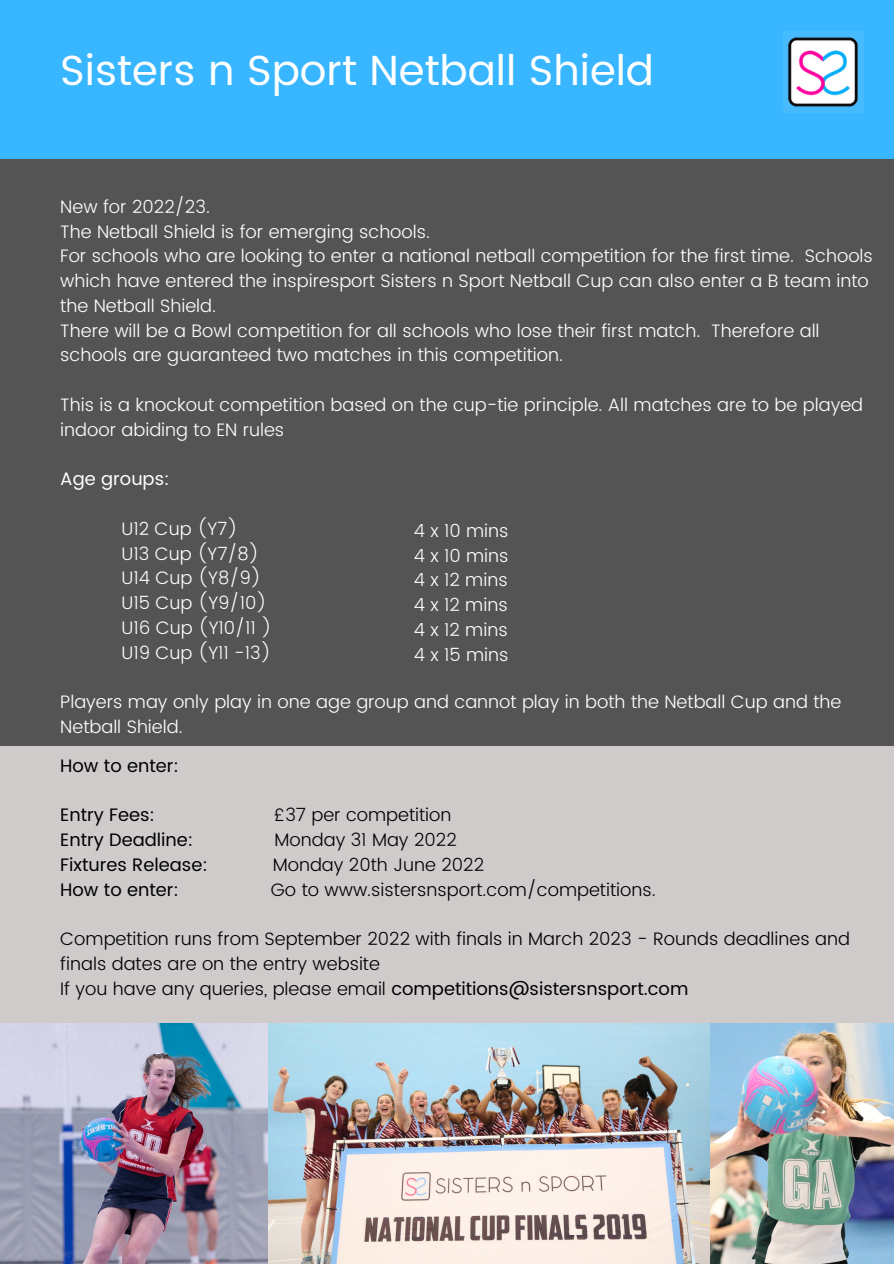
<style>
.page{position:relative;width:894px;height:1264px;background:#fff}
.page>*{position:absolute;margin:0;border:0;box-sizing:border-box;transform-origin:0 0}
.t1{font:42px "Poppins";color:#fff}
.t2{font:300 18px/24.8px "Poppins";color:#fff}
.t3{font:300 18px/24.8px "Poppins";color:#000}
.t4{font:18px "Poppins";color:#000}
.t5{font:18px "Poppins";color:#fff}
.s1{font-weight:400}
</style>
<div class="page">
<div style="left:0;top:0;width:893px;height:1263px;background:#cfcbcb"></div>
<img style="left:0;top:1023px;width:893px;height:240px">
<img style="left:686px;top:1085px;width:118px;height:124px">
<div style="left:0;top:0;width:893px;height:745px;background:#545454"></div>
<div style="left:0;top:0;width:893px;height:159px;background:#38b6ff"></div>
<img style="left:783px;top:32px;width:80px;height:81px">
<p class="t1" style="left:60px;top:46px;width:595px">Sisters n Sport Netball Shield</p>
<p class="t2" style="left:60px;top:194px;width:151px">New for 2022/23.</p>
<p class="t2" style="left:60px;top:219px;width:371px">The Netball Shield is for emerging schools.</p>
<p class="t2" style="left:60px;top:244px;width:813px">For schools who are looking to enter a national netball competition for the first time. Schools which have entered the inspiresport Sisters n Sport Netball Cup can also enter a B team into the Netball Shield.</p>
<p class="t2" style="left:60px;top:318px;width:760px">There will be a Bowl competition for all schools who lose their first match. Therefore all schools are guaranteed two matches in this competition.</p>
<p class="t2" style="left:60px;top:392px;width:804px">This is a knockout competition based on the cup-tie principle. All matches are to be played indoor abiding to EN rules</p>
<p class="t5" style="left:60px;top:468px;width:111px">Age groups:</p>
<p class="t2" style="left:121px;top:516px;width:118px">U12 Cup (Y7)</p>
<p class="t2" style="left:121px;top:541px;width:139px">U13 Cup (Y7/8)</p>
<p class="t2" style="left:121px;top:566px;width:141px">U14 Cup (Y8/9)</p>
<p class="t2" style="left:121px;top:590px;width:147px">U15 Cup (Y9/10)</p>
<p class="t2" style="left:121px;top:615px;width:152px">U16 Cup (Y10/11 )</p>
<p class="t2" style="left:121px;top:640px;width:151px">U19 Cup (Y11 -13)</p>
<p class="t2" style="left:60px;top:689px;width:782px">Players may only play in one age group and cannot play in both the Netball Cup and the<br>Netball Shield.</p>
<p class="t2" style="left:413px;top:518px;width:96px">4 x 10 mins</p>
<p class="t2" style="left:413px;top:543px;width:96px">4 x 10 mins</p>
<p class="t2" style="left:413px;top:567px;width:95px">4 x 12 mins</p>
<p class="t2" style="left:413px;top:592px;width:95px">4 x 12 mins</p>
<p class="t2" style="left:413px;top:617px;width:95px">4 x 12 mins</p>
<p class="t2" style="left:413px;top:642px;width:96px">4 x 15 mins</p>
<p class="t4" style="left:60px;top:755px;width:120px">How to enter:</p>
<p class="t4" style="left:60px;top:804px;width:96px">Entry Fees:</p>
<p class="t3" style="left:274px;top:802px;width:179px">£37 per competition</p>
<p class="t4" style="left:60px;top:829px;width:135px">Entry Deadline:</p>
<p class="t3" style="left:274px;top:827px;width:184px">Monday 31 May 2022</p>
<p class="t4" style="left:60px;top:854px;width:149px">Fixtures Release:</p>
<p class="t3" style="left:273px;top:852px;width:213px">Monday 20th June 2022</p>
<p class="t4" style="left:60px;top:879px;width:120px">How to enter:</p>
<p class="t3" style="left:271px;top:877px;width:386px">Go to www.sistersnsport.com/competitions.</p>
<p class="t3" style="left:60px;top:926px;width:791px">Competition runs from September 2022 with finals in March 2023 - Rounds deadlines and finals dates are on the entry website</p>
<p class="t3" style="left:60px;top:976px;width:629px">If you have any queries, please email <span class="s1">competitions@sistersnsport.com</span></p>
</div>
